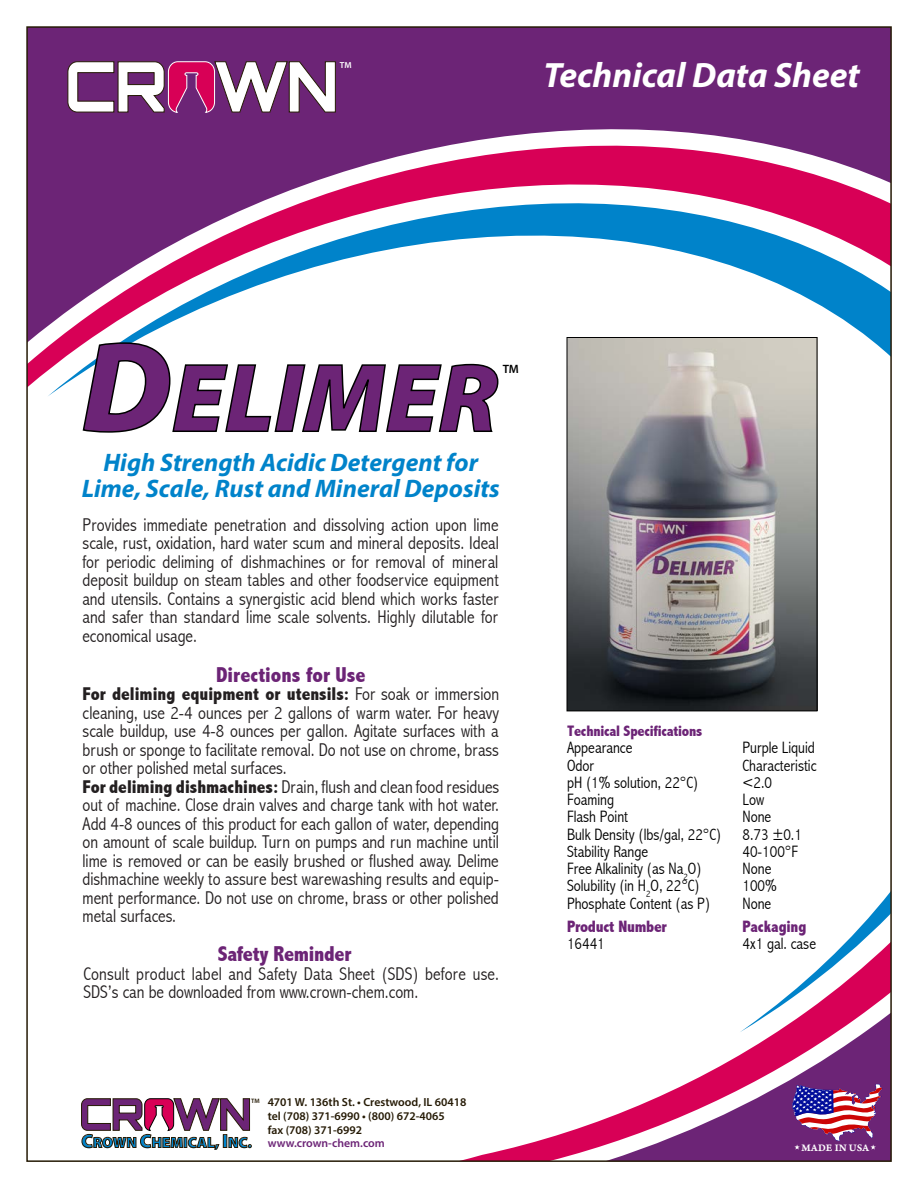
<style>
.page{position:relative;width:918px;height:1188px;background:#fff}
.page>*{position:absolute;margin:0;border:0;box-sizing:border-box;transform-origin:0 0}
.t1{font:italic 900 98.25px "Myriad Pro";color:#6c2476}
.t2{font:italic 700 35.25px "Myriad Pro";color:#fff}
.t3{font:italic 700 25.35px/26px "Myriad Pro";color:#0083ca;text-align:center}
.t4{font:800 condensed 21.6px "Abadi";color:#6c2476}
.t5{font:300 condensed 18.45px/18.5px "Abadi";color:#231f20}
.t6{font:300 condensed 16.5px "Abadi";color:#000}
.t7{font:800 condensed 16.5px "Abadi";letter-spacing:-.015em;color:#6c2476}
.t8{font:800 condensed 15.15px "Abadi";letter-spacing:-.015em;color:#6c2476}
.t9{font:900 14.85px "Myriad Pro";color:#0083ca}
.t10{font:600 12.15px "Myriad Pro";color:#000}
.t11{font:600 11.85px/13.8px "Myriad Pro";color:#251a05}
.t12{font:600 11.85px "Myriad Pro";color:#6c2476}
.t13{font:10.5px "Arno Pro Smbd Caption";letter-spacing:.005em;color:#fff}
.t14{font:600 8.7px "Myriad Pro";color:#fff}
.t15{font:600 6.3px "Myriad Pro";color:#251a05}
.s1{font-size:129.9px}
.s2{font-weight:800}
.s3{font-size:19.05px}
</style>
<div class="page">
<svg style="left:47px;top:343px;width:842px;height:54px"></svg>
<svg style="left:467px;top:1118px;width:139px;height:41px"></svg>
<svg style="left:29px;top:29px;width:860px;height:314px;fill:#6c2476"></svg>
<svg style="left:68px;top:61px;width:268px;height:52px"></svg>
<svg style="left:81px;top:1098px;width:170px;height:51px"></svg>
<svg style="left:606px;top:893px;width:283px;height:266px"></svg>
<svg style="left:82px;top:342px;width:417px;height:91px"></svg>
<img style="left:569px;top:339px;width:246px;height:370px">
<div style="left:567px;top:337px;width:250px;height:374px;border:1px solid #000"></div>
<p class="t14" style="left:340px;top:59px;width:13px">TM</p>
<h2 class="t2" style="left:543px;top:52px;width:318px">Technical Data Sheet</h2>
<h1 class="t1" style="left:81px;top:333px;width:418px"><span class="s1">D</span>ELIMER</h1>
<h3 class="t3" style="left:82px;top:449px;width:420px">High Strength Acidic Detergent for<br>Lime, Scale, Rust and Mineral Deposits</h3>
<p class="t5" style="left:82px;top:515px;width:418px;text-align:justify">Provides immediate penetration and dissolving action upon lime scale, rust, oxidation, hard water scum and mineral deposits. Ideal for periodic deliming of dishmachines or for removal of mineral deposit buildup on steam tables and other foodservice equipment and utensils. Contains a synergistic acid blend which works faster and safer than standard lime scale solvents. Highly dilutable for economical usage.</p>
<p class="t4" style="left:216px;top:662px;width:151px">Directions for Use</p>
<p class="t5" style="left:83px;top:685px;width:418px"><span class="s2">For deliming equipment or utensils:</span> For soak or immersion cleaning, use 2-4 ounces per 2 gallons of warm water. For heavy scale buildup, use 4-8 ounces per gallon. Agitate surfaces with a brush or sponge to facilitate removal. Do not use on chrome, brass or other polished metal surfaces.<br><span class="s2">For deliming dishmachines:</span> Drain, flush and clean food residues out of machine. Close drain valves and charge tank with hot water.<br>Add 4-8 ounces of this product for each gallon of water, depending on amount of scale buildup. Turn on pumps and run machine until lime is removed or can be easily brushed or flushed away. Delime dishmachine weekly to assure best warewashing results and equip&shy;ment performance. Do not use on chrome, brass or other polished metal surfaces.</p>
<p class="t4" style="left:218px;top:941px;width:135px">Safety Reminder</p>
<p class="t5" style="left:83px;top:964px;width:417px">Consult product label and Safety Data Sheet (SDS) before use.<br>SDS’s can be downloaded from www.crown-chem.com.</p>
<p class="t10" style="left:503px;top:361px;width:18px">TM</p>
<p class="t8" style="left:567px;top:722px;width:137px">Technical Specifications</p>
<p class="t6" style="left:567px;top:738px;width:67px">Appearance</p>
<p class="t6" style="left:742px;top:738px;width:74px">Purple Liquid</p>
<p class="t6" style="left:567px;top:755px;width:29px">Odor</p>
<p class="t6" style="left:742px;top:755px;width:76px">Characteristic</p>
<p class="t6" style="left:567px;top:773px;width:133px">pH (1% solution, 22°C)</p>
<p class="t6" style="left:742px;top:773px;width:31px">&lt;2.0</p>
<p class="t6" style="left:567px;top:790px;width:49px">Foaming</p>
<p class="t6" style="left:742px;top:790px;width:23px">Low</p>
<p class="t6" style="left:567px;top:807px;width:63px">Flash Point</p>
<p class="t6" style="left:742px;top:807px;width:30px">None</p>
<p class="t6" style="left:567px;top:824px;width:156px">Bulk Density (lbs/gal, 22°C)</p>
<p class="t6" style="left:743px;top:824px;width:61px">8.73 ±0.1</p>
<p class="t6" style="left:567px;top:842px;width:83px">Stability Range</p>
<p class="t6" style="left:742px;top:842px;width:57px">40-100°F</p>
<p class="t6" style="left:567px;top:859px;width:136px">Free Alkalinity (as Na<sub>2</sub>O)</p>
<p class="t6" style="left:742px;top:859px;width:30px">None</p>
<p class="t6" style="left:567px;top:876px;width:134px">Solubility (in H<sub>2</sub>O, 22°C)</p>
<p class="t6" style="left:742px;top:876px;width:36px">100%</p>
<p class="t6" style="left:567px;top:893px;width:145px">Phosphate Content (as P)</p>
<p class="t6" style="left:743px;top:893px;width:30px">None</p>
<p class="t7" style="left:567px;top:917px;width:101px">Product Number</p>
<p class="t7" style="left:743px;top:917px;width:65px">Packaging</p>
<p class="t6" style="left:567px;top:934px;width:39px">16441</p>
<p class="t6" style="left:742px;top:934px;width:75px">4x1 gal. case</p>
<p class="t11" style="left:268px;top:1095px;width:200px">4701 W. 136th St. • Crestwood, IL 60418 tel (708) 371-6990 • (800) 672-4065<br>fax (708) 371-6992</p>
<p class="t12" style="left:268px;top:1135px;width:119px">www.crown-chem.com</p>
<p class="t15" style="left:251px;top:1097px;width:10px">TM</p>
<p class="t9" style="left:81px;top:1133px;width:172px"><span class="s3">C</span>ROWN <span class="s3">C</span>HEMICAL, <span class="s3">I</span>NC.</p>
<p class="t13" style="left:802px;top:1141px;width:69px">MADE IN USA</p>
</div>
